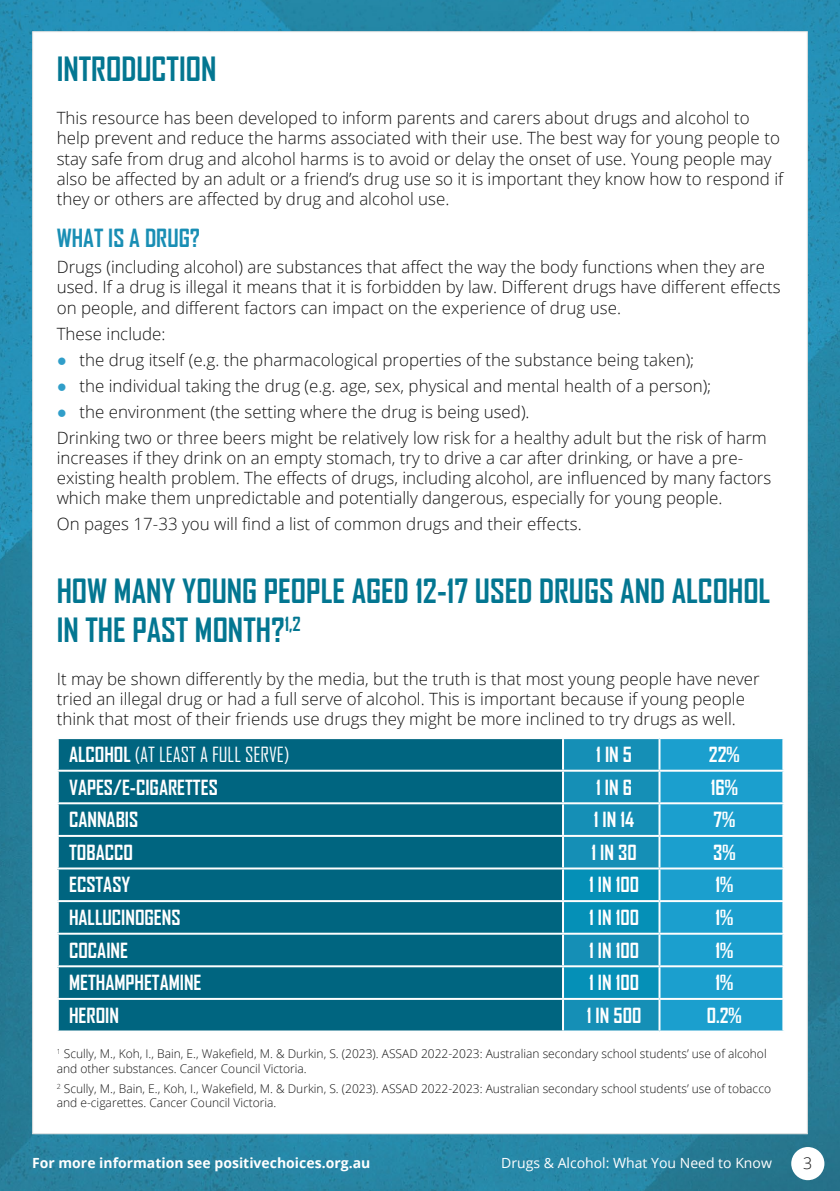
<style>
.page{position:relative;width:840px;height:1191px;background:#fff}
.page>*{position:absolute;margin:0;border:0;box-sizing:border-box;transform-origin:0 0}
.t1{font:700 32px/38.4px "Agency FB";color:#037691}
.t2{font:700 24px "Agency FB";color:#198eb4}
.t3{font:700 20px "Agency FB";color:#fff}
.t4{font:20px "Agency FB";color:#fff}
.t5{font:300 17px/20.2px "Open Sans";color:#121212}
.t6{font:300 16px "Open Sans";color:#121212}
.t7{font:700 14px "Open Sans";color:#fff}
.t8{font:14px "Open Sans";color:#fff}
.t9{font:300 12px/14.4px "Open Sans";color:#121212}
.s1{font-family:"Calibri";color:#309ec9}
.s2{font-weight:700}
</style>
<div class="page">
<img style="left:0;top:0;width:839px;height:1191px">
<div style="left:790px;top:1147px;width:34px;height:33px;background:#fff;border-radius:50%"></div>
<div style="left:32px;top:31px;width:775px;height:1103px;background:#fff;border:1px solid #e1e1e1"></div>
<div style="left:59px;top:739px;width:502px;height:291px;background:#006580"></div>
<svg style="left:563px;top:739px;width:219px;height:291px;background:#1c99c4"></svg>
<div style="left:58px;top:868px;width:504px;height:33px;background:#006580"></div>
<div style="left:562px;top:868px;width:97px;height:33px;background:#0590b7"></div>
<div style="left:659px;top:868px;width:124px;height:33px;background:#1b9fce"></div>
<div style="left:58px;top:901px;width:504px;height:32px;background:#006580"></div>
<div style="left:562px;top:901px;width:97px;height:32px;background:#0590b7"></div>
<div style="left:659px;top:901px;width:124px;height:32px;background:#1b9fce"></div>
<div style="left:58px;top:966px;width:504px;height:33px;background:#006580"></div>
<div style="left:562px;top:966px;width:97px;height:33px;background:#0590b7"></div>
<div style="left:659px;top:966px;width:124px;height:33px;background:#1b9fce"></div>
<hr style="left:57px;top:769px;width:505px;height:2px;background:#fefefe">
<hr style="left:57px;top:802px;width:505px;height:2px;background:#fefefe">
<hr style="left:57px;top:835px;width:505px;height:2px;background:#fefefe">
<hr style="left:57px;top:867px;width:505px;height:2px;background:#fefefe">
<hr style="left:57px;top:869px;width:2px;height:31px;background:#fefefe">
<hr style="left:57px;top:900px;width:505px;height:2px;background:#fefefe">
<hr style="left:57px;top:902px;width:2px;height:30px;background:#fefefe">
<hr style="left:57px;top:932px;width:505px;height:2px;background:#fefefe">
<hr style="left:57px;top:965px;width:505px;height:2px;background:#fefefe">
<hr style="left:57px;top:967px;width:2px;height:31px;background:#fefefe">
<hr style="left:57px;top:998px;width:505px;height:2px;background:#fefefe">
<hr style="left:562px;top:769px;width:97px;height:2px;background:#fefefe">
<hr style="left:562px;top:802px;width:97px;height:2px;background:#fefefe">
<hr style="left:562px;top:835px;width:97px;height:2px;background:#fefefe">
<hr style="left:562px;top:867px;width:97px;height:2px;background:#fefefe">
<hr style="left:561px;top:869px;width:2px;height:31px;background:#fefefe">
<hr style="left:562px;top:900px;width:97px;height:2px;background:#fefefe">
<hr style="left:561px;top:902px;width:2px;height:30px;background:#fefefe">
<hr style="left:562px;top:932px;width:97px;height:2px;background:#fefefe">
<hr style="left:562px;top:965px;width:97px;height:2px;background:#fefefe">
<hr style="left:561px;top:967px;width:2px;height:31px;background:#fefefe">
<hr style="left:562px;top:998px;width:97px;height:2px;background:#fefefe">
<hr style="left:658px;top:739px;width:2px;height:30px;background:#fefefe">
<hr style="left:659px;top:769px;width:125px;height:2px;background:#fefefe">
<hr style="left:658px;top:771px;width:2px;height:31px;background:#fefefe">
<hr style="left:659px;top:802px;width:125px;height:2px;background:#fefefe">
<hr style="left:658px;top:804px;width:2px;height:31px;background:#fefefe">
<hr style="left:659px;top:835px;width:125px;height:2px;background:#fefefe">
<hr style="left:658px;top:837px;width:2px;height:30px;background:#fefefe">
<hr style="left:659px;top:867px;width:125px;height:2px;background:#fefefe">
<hr style="left:658px;top:869px;width:2px;height:31px;background:#fefefe">
<hr style="left:782px;top:869px;width:2px;height:31px;background:#fefefe">
<hr style="left:659px;top:900px;width:125px;height:2px;background:#fefefe">
<hr style="left:658px;top:902px;width:2px;height:30px;background:#fefefe">
<hr style="left:782px;top:902px;width:2px;height:30px;background:#fefefe">
<hr style="left:659px;top:932px;width:125px;height:2px;background:#fefefe">
<hr style="left:658px;top:934px;width:2px;height:31px;background:#fefefe">
<hr style="left:659px;top:965px;width:125px;height:2px;background:#fefefe">
<hr style="left:658px;top:967px;width:2px;height:31px;background:#fefefe">
<hr style="left:782px;top:967px;width:2px;height:31px;background:#fefefe">
<hr style="left:659px;top:998px;width:125px;height:2px;background:#fefefe">
<hr style="left:658px;top:1000px;width:2px;height:30px;background:#fefefe">
<h1 class="t1" style="left:57px;top:49px;width:161px">INTRODUCTION</h1>
<p class="t5" style="left:57px;top:107px;width:727px">This resource has been developed to inform parents and carers about drugs and alcohol to help prevent and reduce the harms associated with their use. The best way for young people to stay safe from drug and alcohol harms is to avoid or delay the onset of use. Young people may also be affected by an adult or a friend’s drug use so it is important they know how to respond if they or others are affected by drug and alcohol use.</p>
<h2 class="t2" style="left:57px;top:223px;width:145px">WHAT IS A DRUG?</h2>
<p class="t5" style="left:57px;top:256px;width:725px">Drugs (including alcohol) are substances that affect the way the body functions when they are used. If a drug is illegal it means that it is forbidden by law. Different drugs have different effects on people, and different factors can impact on the experience of drug use.</p>
<p class="t5" style="left:57px;top:323px;width:110px">These include:</p>
<p class="t5" style="left:57px;top:349px;width:638px"><span class="s1">●</span> the drug itself (e.g. the pharmacological properties of the substance being taken);</p>
<p class="t5" style="left:57px;top:375px;width:655px"><span class="s1">●</span> the individual taking the drug (e.g. age, sex, physical and mental health of a person);</p>
<p class="t5" style="left:57px;top:398px;width:711px;line-height:26px"><span class="s1">●</span> the environment (the setting where the drug is being used).<br>Drinking two or three beers might be relatively low risk for a healthy adult but the risk of harm</p>
<p class="t5" style="left:57px;top:447px;width:715px">increases if they drink on an empty stomach, try to drive a car after drinking, or have a pre&shy;existing health problem. The effects of drugs, including alcohol, are influenced by many factors which make them unpredictable and potentially dangerous, especially for young people.</p>
<p class="t5" style="left:57px;top:514px;width:526px">On pages 17-33 you will find a list of common drugs and their effects.</p>
<h1 class="t1" style="left:57px;top:571px;width:714px">HOW MANY YOUNG PEOPLE AGED 12-17 USED DRUGS AND ALCOHOL<br>IN THE PAST MONTH?<sup>1,2</sup></h1>
<p class="t5" style="left:57px;top:668px;width:704px">It may be shown differently by the media, but the truth is that most young people have never tried an illegal drug or had a full serve of alcohol. This is important because if young people think that most of their friends use drugs they might be more inclined to try drugs as well.</p>
<p class="t4" style="left:69px;top:742px;width:221px"><span class="s2">ALCOHOL</span> (AT LEAST A FULL SERVE)</p>
<p class="t3" style="left:596px;top:742px;width:37px">1 IN 5</p>
<p class="t3" style="left:708px;top:742px;width:32px">22%</p>
<p class="t3" style="left:69px;top:774px;width:150px">VAPES/E-CIGARETTES</p>
<p class="t3" style="left:595px;top:774px;width:37px">1 IN 6</p>
<p class="t3" style="left:710px;top:774px;width:29px">16%</p>
<p class="t3" style="left:69px;top:807px;width:71px">CANNABIS</p>
<p class="t3" style="left:593px;top:807px;width:42px">1 IN 14</p>
<p class="t3" style="left:713px;top:807px;width:23px">7%</p>
<p class="t3" style="left:69px;top:840px;width:65px">TOBACCO</p>
<p class="t3" style="left:591px;top:840px;width:47px">1 IN 30</p>
<p class="t3" style="left:712px;top:840px;width:24px">3%</p>
<p class="t3" style="left:69px;top:872px;width:63px">ECSTASY</p>
<p class="t3" style="left:588px;top:872px;width:52px">1 IN 100</p>
<p class="t3" style="left:715px;top:872px;width:19px">1%</p>
<p class="t3" style="left:69px;top:905px;width:113px">HALLUCINOGENS</p>
<p class="t3" style="left:588px;top:905px;width:52px">1 IN 100</p>
<p class="t3" style="left:715px;top:905px;width:19px">1%</p>
<p class="t3" style="left:69px;top:937px;width:60px">COCAINE</p>
<p class="t3" style="left:588px;top:937px;width:52px">1 IN 100</p>
<p class="t3" style="left:715px;top:937px;width:19px">1%</p>
<p class="t3" style="left:69px;top:970px;width:134px">METHAMPHETAMINE</p>
<p class="t3" style="left:588px;top:970px;width:52px">1 IN 100</p>
<p class="t3" style="left:715px;top:970px;width:19px">1%</p>
<p class="t3" style="left:69px;top:1002px;width:51px">HEROIN</p>
<p class="t3" style="left:586px;top:1002px;width:56px">1 IN 500</p>
<p class="t3" style="left:706px;top:1002px;width:36px">0.2%</p>
<p class="t9" style="left:57px;top:1046px;width:711px"><sup>1</sup> Scully, M., Koh, I., Bain, E., Wakefield, M. &amp; Durkin, S. (2023). ASSAD 2022-2023: Australian secondary school students’ use of alcohol and other substances. Cancer Council Victoria.</p>
<p class="t9" style="left:57px;top:1080px;width:715px"><sup>2</sup> Scully, M., Bain, E., Koh, I., Wakefield, M. &amp; Durkin, S. (2023). ASSAD 2022-2023: Australian secondary school students’ use of tobacco and e-cigarettes. Cancer Council Victoria.</p>
<p class="t7" style="left:32px;top:1152px;width:339px">For more information see positivechoices.org.au</p>
<p class="t8" style="left:501px;top:1152px;width:272px">Drugs &amp; Alcohol: What You Need to Know</p>
<p class="t6" style="left:802px;top:1152px;width:11px">3</p>
</div>
